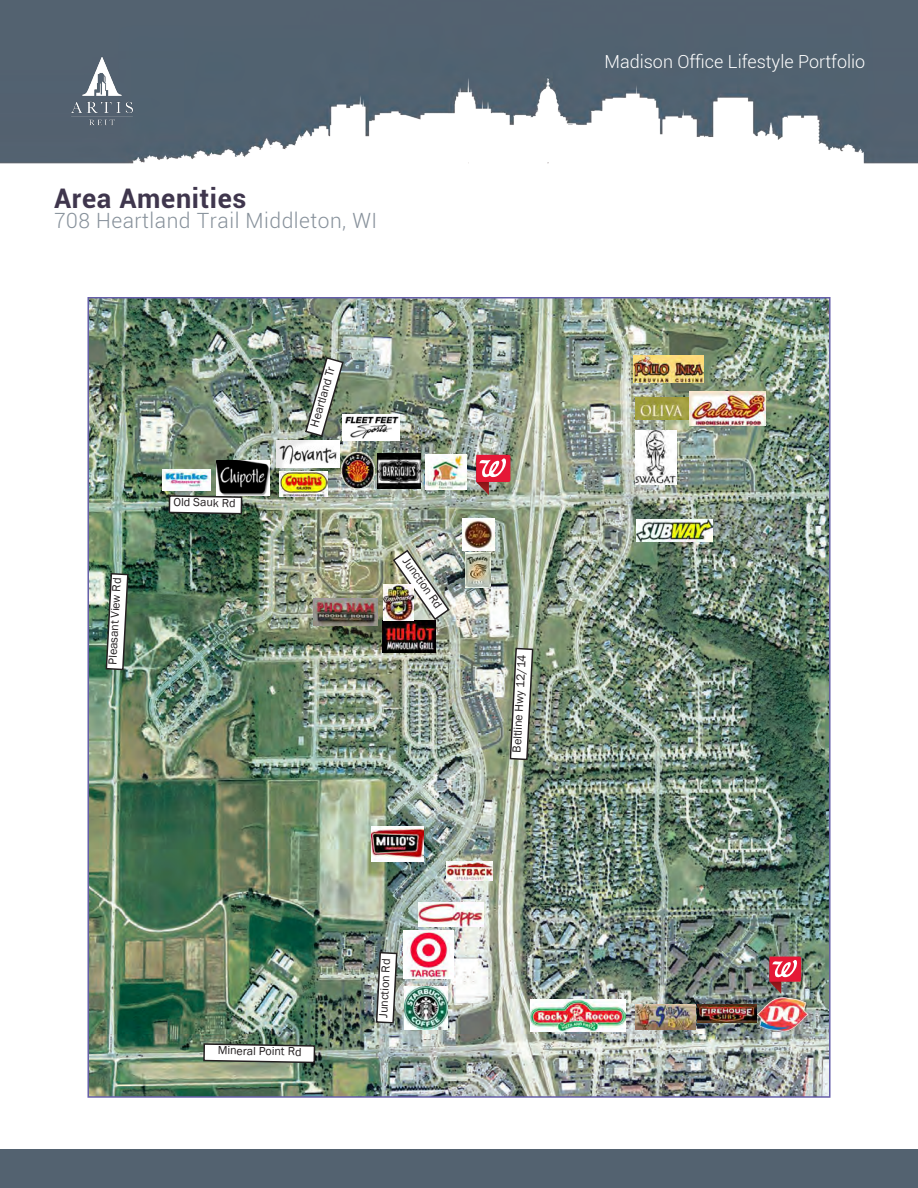
<style>
.page{position:relative;width:918px;height:1188px;background:#fff}
.page>*{position:absolute;margin:0;border:0;box-sizing:border-box;transform-origin:0 0}
.sub{font:700 27px "Roboto";letter-spacing:.025em;color:#3f364d}
.sub-2{font:300 21px "Roboto";letter-spacing:.025em;color:#87919b}
.t1{font:300 18px "Roboto";color:#fff}
.t2{font:12px "Franklin Gothic";color:#231f20}
</style>
<div class="page">
<div style="left:0;top:1149px;width:918px;height:39px;background:#536270"></div>
<img style="left:0;top:0;width:918px;height:164px">
<img style="left:68px;top:54px;width:68px;height:73px">
<img style="left:90px;top:300px;width:738px;height:795px">
<svg style="left:304px;top:356px;width:41px;height:82px"></svg>
<svg style="left:509px;top:647px;width:25px;height:114px"></svg>
<svg style="left:105px;top:572px;width:24px;height:99px"></svg>
<svg style="left:202px;top:1043px;width:114px;height:21px"></svg>
<svg style="left:168px;top:494px;width:75px;height:21px"></svg>
<img style="left:335px;top:452px;width:44px;height:39px">
<img style="left:377px;top:454px;width:44px;height:35px">
<img style="left:280px;top:471px;width:48px;height:26px">
<img style="left:217px;top:460px;width:53px;height:35px">
<img style="left:404px;top:987px;width:44px;height:42px">
<img style="left:636px;top:519px;width:77px;height:22px">
<img style="left:635px;top:430px;width:41px;height:54px">
<img style="left:372px;top:826px;width:52px;height:35px">
<img style="left:634px;top:355px;width:69px;height:28px">
<img style="left:419px;top:902px;width:65px;height:25px">
<img style="left:530px;top:1000px;width:95px;height:32px">
<img style="left:404px;top:930px;width:49px;height:49px">
<svg style="left:375px;top:951px;width:23px;height:73px"></svg>
<img style="left:383px;top:620px;width:53px;height:33px">
<img style="left:462px;top:519px;width:32px;height:32px">
<img style="left:465px;top:553px;width:26px;height:34px">
<img style="left:392px;top:549px;width:59px;height:72px">
<img style="left:635px;top:398px;width:54px;height:21px">
<img style="left:689px;top:392px;width:76px;height:33px">
<img style="left:446px;top:862px;width:47px;height:18px">
<img style="left:635px;top:1005px;width:60px;height:24px">
<img style="left:755px;top:995px;width:54px;height:38px">
<img style="left:383px;top:585px;width:31px;height:35px">
<img style="left:277px;top:440px;width:62px;height:28px">
<img style="left:698px;top:1004px;width:59px;height:18px">
<svg style="left:770px;top:957px;width:35px;height:37px"></svg>
<svg style="left:476px;top:455px;width:39px;height:40px;background:#c36369"></svg>
<img style="left:343px;top:415px;width:56px;height:25px">
<img style="left:163px;top:470px;width:48px;height:20px">
<img style="left:426px;top:454px;width:40px;height:36px">
<img style="left:313px;top:599px;width:64px;height:27px">
<p class="sub" style="left:54px;top:180px;width:194px">Area Amenities</p>
<p class="sub-2" style="left:54px;top:206px;width:325px">708 Heartland Trail Middleton, WI</p>
<p class="t2" style="left:105px;top:664px;width:89px;rotate:-87deg">Pleasant View Rd</p>
<p class="t2" style="left:174px;top:494px;width:64px;rotate:1deg">Old Sauk Rd</p>
<p class="t2" style="left:307px;top:425px;width:64px;rotate:-74deg">Heartland Tr</p>
<p class="t2" style="left:412px;top:554px;width:61px;rotate:55deg">Junction Rd</p>
<p class="t2" style="left:509px;top:752px;width:100px;rotate:-87deg">Beltline Hwy 12/14</p>
<h3 class="t1" style="left:604px;top:49px;width:262px">Madison Office Lifestyle Portfolio</h3>
<p class="t2" style="left:218px;top:1043px;width:85px;rotate:1deg">Mineral Point Rd</p>
<p class="t2" style="left:376px;top:1017px;width:61px;rotate:-87deg">Junction Rd</p>
</div>
